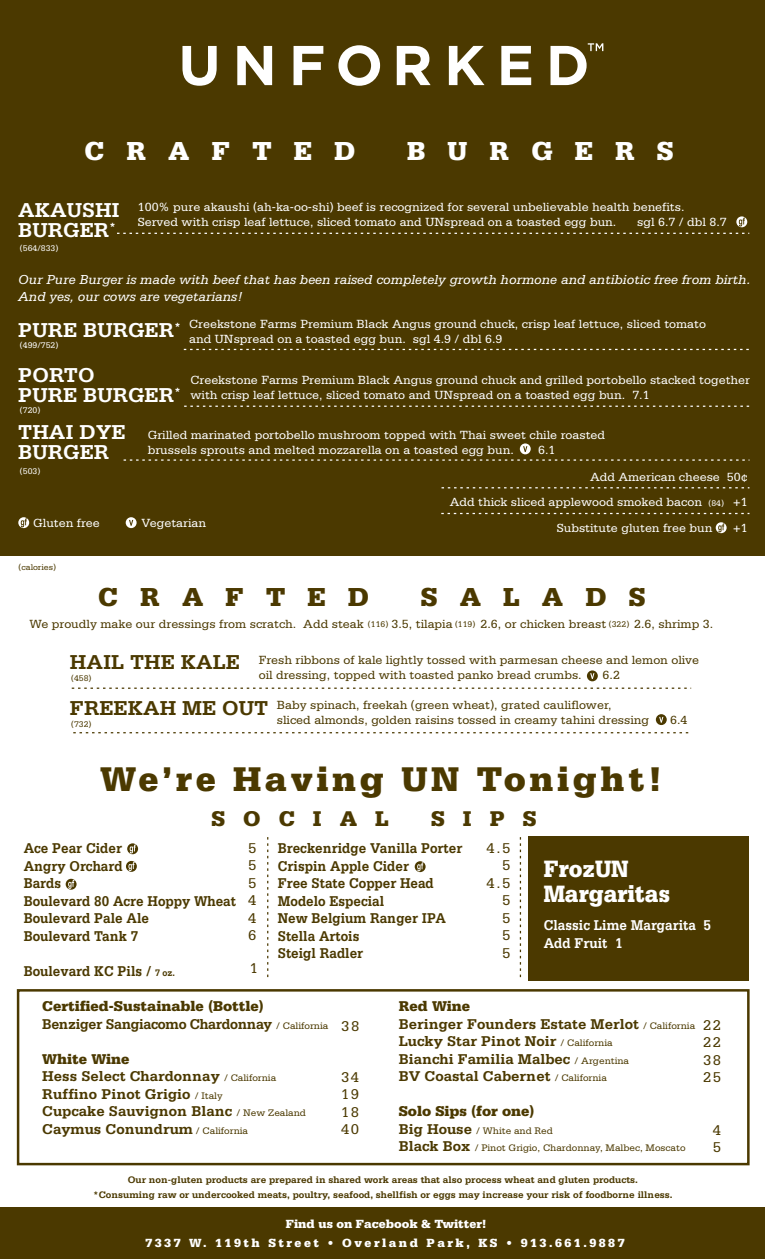
<style>
.page{position:relative;width:765px;height:1260px;background:#fff}
.page>*{position:absolute;margin:0;border:0;box-sizing:border-box;transform-origin:0 0}
.t1{font:900 36.25px "Serifa";letter-spacing:.1em;color:#4b3900}
.t2{font:900 27.5px "Serifa";letter-spacing:.8em;color:#fff}
.t3{font:900 27.5px "Serifa";letter-spacing:.8em;color:#4b3900}
.t4{font:900 25px/25.5px "Serifa";color:#fff;scale:.9 1}
.t5{font:900 22.5px "Serifa";letter-spacing:.8em;color:#4b3900}
.t6{font:700 21.25px/20px "Serifa";color:#fff}
.t7{font:700 21.25px "Serifa";color:#4b3900}
.t8{font:700 15px/17.5px "Serifa";color:#4b3900}
.t9{font:700 15px/17.5px "Serifa";color:#4b3900;scale:.9 1}
.t10{font:900 15px/17.5px "Serifa";color:#4b3900}
.t11{font:15px/17.5px "Serifa";letter-spacing:.1em;color:#4b3900;text-align:justify}
.t12{font:700 15px/17.5px "Serifa";color:#fff;scale:.9 1}
.t13{font:italic 13.75px/16.5px "Serifa";color:#fff}
.t14{font:12.5px/15px "Serifa";color:#fff}
.t15{font:12.5px/15px "Serifa";color:#4b3900}
.t16{font:900 12.5px "Serifa";letter-spacing:.2em;color:#fff}
.t17{font:900 12.5px "Serifa";color:#fff}
.t18{font:700 10px/15px "Serifa";color:#4b3900;text-align:center}
.t19{font:10px/17.5px "Serifa";color:#4b3900}
.t20{font:8.75px "Serifa";color:#4b3900}
.t21{font:8.75px "Serifa";color:#fff}
.s1{font-size:10px}
.s2{font-weight:700}
.s3{font-weight:400;font-size:10px}
.s4{font-weight:900}
.s5{font-weight:700;font-size:15px}
</style>
<div class="page">
<div style="left:529px;top:837px;width:220px;height:144px;background:#4b3900"></div>
<div style="left:0;top:1207px;width:765px;height:51px;background:#4b3900"></div>
<div style="left:0;top:0;width:765px;height:555px;background:#4b3900"></div>
<svg style="left:72px;top:688px;width:619px;height:1px"></svg>
<svg style="left:441px;top:513px;width:308px;height:1px"></svg>
<svg style="left:442px;top:487px;width:307px;height:1px"></svg>
<svg style="left:184px;top:349px;width:565px;height:1px"></svg>
<svg style="left:117px;top:233px;width:632px;height:1px"></svg>
<svg style="left:18px;top:517px;width:11px;height:11px"></svg>
<svg style="left:126px;top:517px;width:11px;height:11px"></svg>
<svg style="left:124px;top:443px;width:625px;height:18px"></svg>
<svg style="left:716px;top:522px;width:11px;height:11px"></svg>
<svg style="left:736px;top:216px;width:11px;height:11px"></svg>
<svg style="left:184px;top:406px;width:565px;height:1px"></svg>
<svg style="left:587px;top:670px;width:11px;height:11px"></svg>
<svg style="left:656px;top:714px;width:11px;height:11px"></svg>
<div style="left:17px;top:989px;width:733px;height:176px;border:2px solid #4b3900"></div>
<svg style="left:73px;top:732px;width:616px;height:1px"></svg>
<svg style="left:267px;top:837px;width:1px;height:141px"></svg>
<svg style="left:520px;top:837px;width:1px;height:141px"></svg>
<svg style="left:127px;top:843px;width:11px;height:11px"></svg>
<svg style="left:126px;top:861px;width:11px;height:11px"></svg>
<svg style="left:415px;top:861px;width:11px;height:11px"></svg>
<svg style="left:66px;top:879px;width:11px;height:11px"></svg>
<svg style="left:182px;top:46px;width:35px;height:40px"></svg>
<svg style="left:237px;top:46px;width:35px;height:39px"></svg>
<svg style="left:294px;top:46px;width:29px;height:39px"></svg>
<svg style="left:338px;top:45px;width:42px;height:41px"></svg>
<svg style="left:397px;top:46px;width:34px;height:39px"></svg>
<svg style="left:449px;top:46px;width:36px;height:39px"></svg>
<svg style="left:501px;top:46px;width:30px;height:39px"></svg>
<svg style="left:551px;top:43px;width:52px;height:42px"></svg>
<h2 class="t2" style="left:85px;top:135px;width:273px">CRAFTED</h2>
<h2 class="t2" style="left:407px;top:135px;width:268px">BURGERS</h2>
<h3 class="t6" style="left:18px;top:199px;width:103px">AKAUSHI<br>BURGER<sup>*</sup></h3>
<p class="t14" style="left:138px;top:199px;width:548px">100% pure akaushi (ah-ka-oo-shi) beef is recognized for several unbelievable health benefits.<br>Served with crisp leaf lettuce, sliced tomato and UNspread on a toasted egg bun.</p>
<p class="t14" style="left:637px;top:214px;width:91px">sgl 6.7 / dbl 8.7</p>
<p class="t21" style="left:20px;top:243px;width:40px">(564/833)</p>
<p class="t13" style="left:18px;top:272px;width:734px">Our Pure Burger is made with beef that has been raised completely growth hormone and antibiotic free from birth.<br>And yes, our cows are vegetarians!</p>
<h3 class="t6" style="left:18px;top:320px;width:164px">PURE BURGER<sup>*</sup></h3>
<p class="t21" style="left:20px;top:341px;width:40px">(499/752)</p>
<p class="t14" style="left:189px;top:317px;width:518px">Creekstone Farms Premium Black Angus ground chuck, crisp leaf lettuce, sliced tomato and UNspread on a toasted egg bun. sgl 4.9 / dbl 6.9</p>
<h3 class="t6" style="left:18px;top:365px;width:164px">PORTO<br>PURE BURGER<sup>*</sup></h3>
<p class="t14" style="left:191px;top:372px;width:561px">Creekstone Farms Premium Black Angus ground chuck and grilled portobello stacked together with crisp leaf lettuce, sliced tomato and UNspread on a toasted egg bun. 7.1</p>
<p class="t21" style="left:20px;top:406px;width:22px">(720)</p>
<h3 class="t6" style="left:18px;top:422px;width:109px">THAI DYE<br>BURGER</h3>
<p class="t14" style="left:148px;top:427px;width:459px">Grilled marinated portobello mushroom topped with Thai sweet chile roasted brussels sprouts and melted mozzarella on a toasted egg bun.</p>
<p class="t14" style="left:538px;top:442px;width:19px">6.1</p>
<p class="t21" style="left:20px;top:466px;width:22px">(503)</p>
<p class="t14" style="left:33px;top:515px;width:68px">Gluten free</p>
<p class="t14" style="left:142px;top:515px;width:66px">Vegetarian</p>
<p class="t20" style="left:19px;top:562px;width:39px">(calories)</p>
<p class="t14" style="left:450px;top:465px;width:299px;line-height:24.9px;text-indent:140px">Add American cheese 50¢<br>Add thick sliced applewood smoked bacon</p>
<p class="t14" style="left:733px;top:494px;width:16px">+1</p>
<p class="t21" style="left:709px;top:498px;width:17px">(84)</p>
<p class="t14" style="left:557px;top:520px;width:157px">Substitute gluten free bun</p>
<p class="t14" style="left:733px;top:520px;width:16px">+1</p>
<h2 class="t3" style="left:98px;top:581px;width:273px">CRAFTED</h2>
<h2 class="t3" style="left:421px;top:581px;width:226px">SALADS</h2>
<p class="t15" style="left:29px;top:616px;width:336px">We proudly make our dressings from scratch. Add steak</p>
<p class="t15" style="left:392px;top:616px;width:63px">3.5, tilapia</p>
<p class="t15" style="left:481px;top:616px;width:127px">2.6, or chicken breast</p>
<p class="t15" style="left:634px;top:616px;width:81px">2.6, shrimp 3.</p>
<p class="t20" style="left:368px;top:619px;width:22px">(116)</p>
<p class="t20" style="left:455px;top:619px;width:22px">(119)</p>
<p class="t20" style="left:609px;top:619px;width:22px">(322)</p>
<h3 class="t7" style="left:70px;top:649px;width:172px">HAIL THE KALE</h3>
<p class="t15" style="left:259px;top:653px;width:442px">Fresh ribbons of kale lightly tossed with parmesan cheese and lemon olive oil dressing, topped with toasted panko bread crumbs.</p>
<p class="t15" style="left:603px;top:668px;width:19px">6.2</p>
<p class="t15" style="left:277px;top:698px;width:374px">Baby spinach, freekah (green wheat), grated cauliflower,<br>sliced almonds, golden raisins tossed in creamy tahini dressing</p>
<p class="t20" style="left:71px;top:673px;width:22px">(458)</p>
<h3 class="t7" style="left:70px;top:695px;width:200px">FREEKAH ME OUT</h3>
<p class="t15" style="left:670px;top:713px;width:19px">6.4</p>
<p class="t20" style="left:71px;top:719px;width:22px">(732)</p>
<h1 class="t1" style="left:100px;top:758px;width:564px">We’re Having UN Tonight!</h1>
<h3 class="t5" style="left:211px;top:806px;width:179px">SOCIAL</h3>
<h3 class="t5" style="left:431px;top:806px;width:107px">SIPS</h3>
<p class="t9" style="left:24px;top:839px;width:237px">Ace Pear Cider<br>Angry Orchard<br>Bards<br>Boulevard 80 Acre Hoppy Wheat<br>Boulevard Pale Ale<br>Boulevard Tank 7</p>
<p class="t9" style="left:24px;top:962px;width:170px">Boulevard KC Pils / <span class="s1">7 oz.</span></p>
<p class="t11" style="left:248px;top:839px;width:10px">5<br>5<br>5<br>4<br>4<br>6</p>
<p class="t9" style="left:278px;top:839px;width:207px">Breckenridge Vanilla Porter<br>Crispin Apple Cider<br>Free State Copper Head<br>Modelo Especial<br>New Belgium Ranger IPA<br>Stella Artois<br>Steigl Radler</p>
<p class="t11" style="left:487px;top:839px;width:25px;text-align:right">4.5<br>5<br>4.5<br>5<br>5<br>5<br>5</p>
<p class="t11" style="left:250px;top:959px;width:10px">1</p>
<h3 class="t4" style="left:544px;top:855px;width:142px">FrozUN<br>Margaritas</h3>
<p class="t12" style="left:544px;top:916px;width:187px">Classic Lime Margarita 5<br>Add Fruit 1</p>
<p class="t10" style="left:42px;top:997px;width:288px">Certified-Sustainable (Bottle)<br><span class="s2">Benziger Sangiacomo Chardonnay</span> <span class="s3">/ California</span></p>
<p class="t8" style="left:42px;top:1050px;width:265px"><span class="s4">White Wine<br></span>Hess Select Chardonnay <span class="s3">/ California<br></span>Ruffino Pinot Grigio <span class="s3">/ Italy<br></span>Cupcake Sauvignon Blanc <span class="s3">/ New Zealand<br></span>Caymus Conundrum <span class="s3">/ California</span></p>
<p class="t8" style="left:399px;top:997px;width:298px"><span class="s4">Red Wine<br></span>Beringer Founders Estate Merlot <span class="s3">/ California<br></span>Lucky Star Pinot Noir <span class="s3">/ California<br></span>Bianchi Familia Malbec <span class="s3">/ Argentina<br></span>BV Coastal Cabernet <span class="s3">/ California</span></p>
<p class="t10" style="left:399px;top:1102px;width:137px">Solo Sips (for one)</p>
<p class="t19" style="left:399px;top:1122px;width:288px"><span class="s5">Big House</span> / White and Red<br><span class="s5">Black Box</span> / Pinot Grigio, Chardonnay, Malbec, Moscato</p>
<p class="t11" style="left:341px;top:1017px;width:20px">38</p>
<p class="t11" style="left:703px;top:1016px;width:20px">22<br>22<br>38<br>25</p>
<p class="t11" style="left:341px;top:1068px;width:20px">34<br>19<br>18<br>40</p>
<p class="t11" style="left:713px;top:1121px;width:10px">4<br>5</p>
<p class="t18" style="left:93px;top:1172px;width:581px">Our non-gluten products are prepared in shared work areas that also process wheat and gluten products.<br>*Consuming raw or undercooked meats, poultry, seafood, shellfish or eggs may increase your risk of foodborne illness.</p>
<p class="t17" style="left:286px;top:1216px;width:202px">Find us on Facebook &amp; Twitter!</p>
<p class="t16" style="left:145px;top:1236px;width:481px">7337 W. 119th Street • Overland Park, KS • 913.661.9887</p>
</div>
